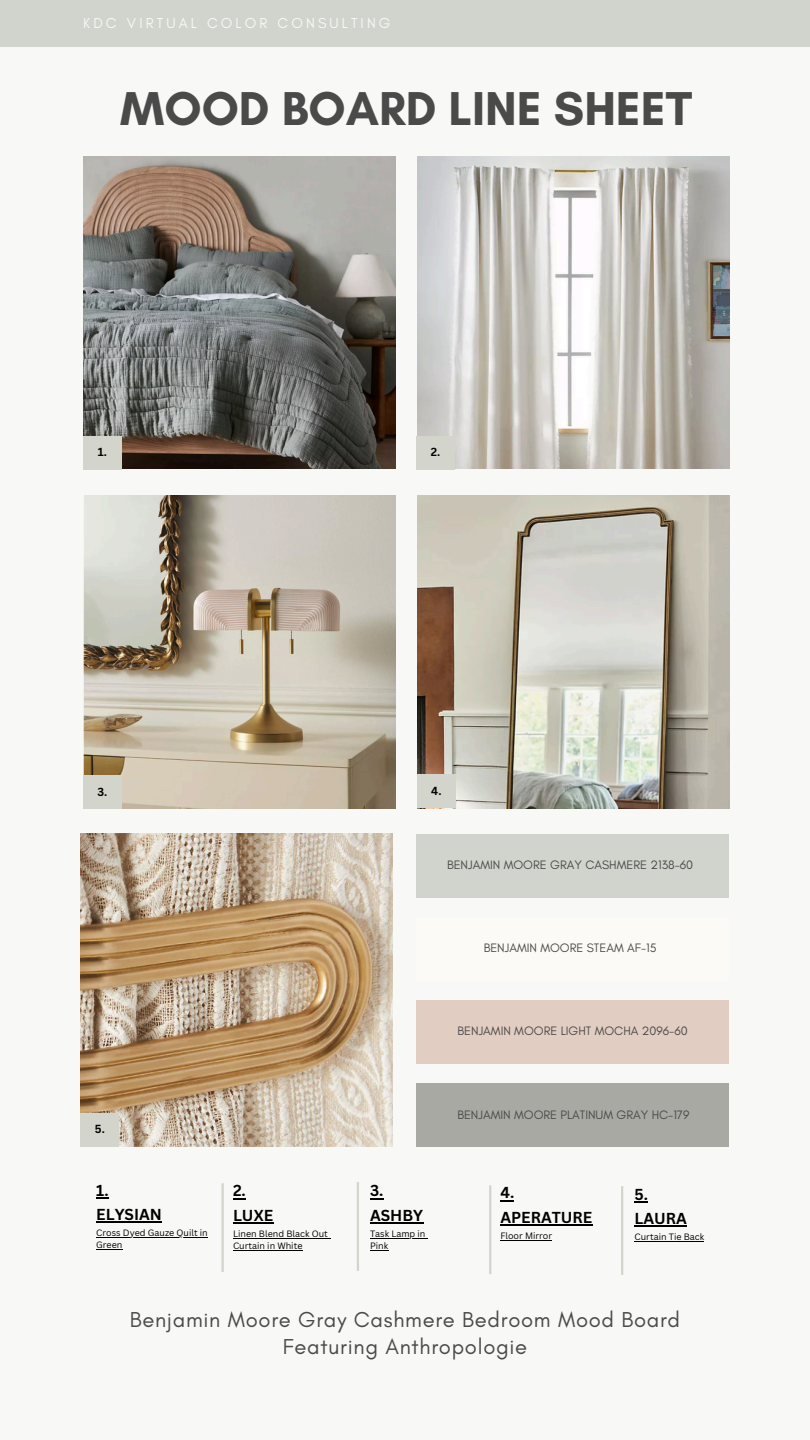
<style>
.page{position:relative;width:810px;height:1440px;background:#f8f8f6}
.page>*{position:absolute;margin:0;border:0;box-sizing:border-box;transform-origin:0 0}
.t1{font:700 48.4px "Glacial Indifference";color:#4a4a4a}
.t2{font:22px/26.2px "Glacial Indifference";letter-spacing:.03em;color:#4a4a4a;text-align:center}
.t3{font:700 15.5px "Canva Sans";color:#000}
.t4{font:14.7px "Glacial Indifference";letter-spacing:.215em;color:#f8f8f6}
.t5{font:12.5px "Glacial Indifference";color:#4a4a4a}
.t6{font:700 11.4px "Canva Sans";color:#000}
.t7{font:9px "Canva Sans";color:#000}
</style>
<div class="page">
<img style="left:83px;top:156px;width:312px;height:313px">
<img style="left:83px;top:495px;width:312px;height:313px">
<img style="left:417px;top:156px;width:312px;height:313px">
<img style="left:417px;top:495px;width:312px;height:313px">
<hr style="left:222px;top:1183px;width:2px;height:89px;background:#d3d4cc">
<hr style="left:357px;top:1182px;width:2px;height:89px;background:#d3d4cc">
<hr style="left:489px;top:1185px;width:2px;height:89px;background:#d3d4cc">
<div style="left:83px;top:436px;width:39px;height:34px;background:#d3d4cc"></div>
<div style="left:83px;top:775px;width:39px;height:34px;background:#d3d4cc"></div>
<div style="left:0;top:0;width:810px;height:46px;background:#d1d4cc"></div>
<div style="left:416px;top:436px;width:39px;height:34px;background:#d3d4cc"></div>
<div style="left:417px;top:775px;width:39px;height:33px;background:#d3d4cc"></div>
<hr style="left:106px;top:1222px;width:56px;height:1px;background:#000">
<svg style="left:96px;top:1197px;width:13px;height:2px"></svg>
<hr style="left:103px;top:1237px;width:105px;height:1px;background:#000">
<svg style="left:96px;top:1249px;width:27px;height:1px"></svg>
<hr style="left:370px;top:1222px;width:53px;height:2px;background:#000">
<svg style="left:370px;top:1198px;width:13px;height:1px"></svg>
<hr style="left:370px;top:1238px;width:56px;height:1px;background:#000">
<svg style="left:370px;top:1250px;width:18px;height:1px"></svg>
<hr style="left:233px;top:1222px;width:40px;height:2px;background:#000">
<svg style="left:233px;top:1198px;width:13px;height:1px"></svg>
<hr style="left:238px;top:1238px;width:90px;height:1px;background:#000">
<hr style="left:233px;top:1250px;width:70px;height:1px;background:#000">
<hr style="left:500px;top:1224px;width:92px;height:2px;background:#000">
<svg style="left:500px;top:1200px;width:14px;height:1px"></svg>
<hr style="left:500px;top:1240px;width:52px;height:1px;background:#000">
<img style="left:81px;top:834px;width:312px;height:313px">
<div style="left:81px;top:1113px;width:38px;height:34px;background:#d3d4cc"></div>
<hr style="left:621px;top:1186px;width:2px;height:89px;background:#d3d4cc">
<hr style="left:635px;top:1226px;width:52px;height:1px;background:#000">
<svg style="left:635px;top:1201px;width:13px;height:1px"></svg>
<hr style="left:635px;top:1241px;width:69px;height:1px;background:#000">
<div style="left:416px;top:834px;width:313px;height:63px;background:#d1d4cc"></div>
<div style="left:416px;top:1000px;width:313px;height:64px;background:#e2cdc2"></div>
<div style="left:416px;top:1083px;width:313px;height:64px;background:#a8a9a3"></div>
<h3 class="t4" style="left:83px;top:14px;width:309px">KDC VIRTUAL COLOR CONSULTING</h3>
<p class="t1" style="left:120px;top:79px;width:573px">MOOD BOARD LINE SHEET</p>
<p class="t6" style="left:98px;top:444px;width:11px">1.</p>
<p class="t6" style="left:431px;top:444px;width:11px">2.</p>
<h5 class="t6" style="left:97px;top:783px;width:11px">3.</h5>
<p class="t6" style="left:95px;top:1121px;width:11px">5.</p>
<h5 class="t6" style="left:431px;top:783px;width:12px">4.</h5>
<p class="t5" style="left:447px;top:857px;width:248px">BENJAMIN MOORE GRAY CASHMERE 2138-60</p>
<p class="t5" style="left:484px;top:940px;width:174px">BENJAMIN MOORE STEAM AF-15</p>
<p class="t5" style="left:458px;top:1024px;width:232px">BENJAMIN MOORE LIGHT MOCHA 2096-60</p>
<p class="t5" style="left:457px;top:1107px;width:234px">BENJAMIN MOORE PLATINUM GRAY HC-179</p>
<p class="t3" style="left:96px;top:1179px;width:14px">1.</p>
<h5 class="t7" style="left:96px;top:1227px;width:113px">Cross Dyed Gauze Quilt in</h5>
<h6 class="t7" style="left:96px;top:1239px;width:28px">Green</h6>
<h5 class="t3" style="left:96px;top:1204px;width:67px">ELYSIAN</h5>
<h3 class="t3" style="left:233px;top:1180px;width:14px">2.</h3>
<h3 class="t7" style="left:233px;top:1227px;width:96px">Linen Blend Black Out</h3>
<h3 class="t7" style="left:233px;top:1239px;width:71px">Curtain in White</h3>
<h3 class="t3" style="left:233px;top:1204px;width:42px">LUXE</h3>
<h6 class="t3" style="left:370px;top:1180px;width:15px">3.</h6>
<h6 class="t7" style="left:370px;top:1227px;width:57px">Task Lamp in</h6>
<h3 class="t7" style="left:370px;top:1239px;width:20px">Pink</h3>
<h6 class="t3" style="left:370px;top:1204px;width:55px">ASHBY</h6>
<h3 class="t3" style="left:500px;top:1182px;width:15px">4.</h3>
<h3 class="t7" style="left:500px;top:1229px;width:53px">Floor Mirror</h3>
<h3 class="t3" style="left:500px;top:1206px;width:94px">APERATURE</h3>
<p class="t3" style="left:635px;top:1183px;width:15px">5.</p>
<p class="t7" style="left:635px;top:1231px;width:71px">Curtain Tie Back</p>
<p class="t3" style="left:635px;top:1207px;width:54px">LAURA</p>
<h2 class="t2" style="left:130px;top:1307px;width:552px">Benjamin Moore Gray Cashmere Bedroom Mood Board<br>Featuring Anthropologie</h2>
</div>
